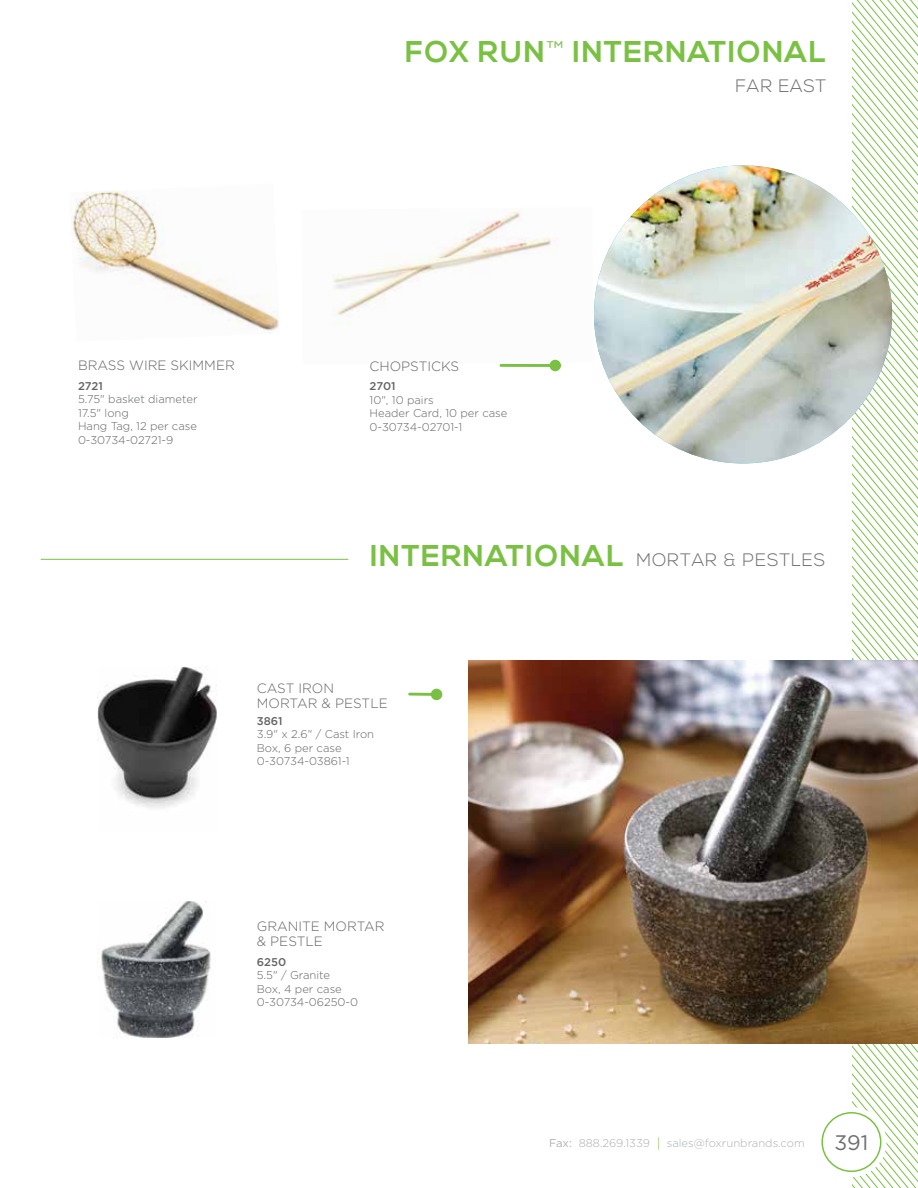
<style>
.page{position:relative;width:918px;height:1188px;background:#fff}
.page>*{position:absolute;margin:0;border:0;box-sizing:border-box;transform-origin:0 0}
.t1{font:700 30px "Nexa";letter-spacing:.04em;color:#7ac143}
.t2{font:21px "Gotham";color:#6d6e71}
.t3{font:300 18px "Nexa";letter-spacing:.04em;color:#6d6e71}
.t4{font:300 13.5px/15px "Gotham";color:#636466}
.t5{font:300 11.25px/13.5px "Gotham";color:#636466}
.t6{font:300 11.25px "Gotham";color:#adafb2}
.t7{font:500 11.25px "Gotham";color:#636466}
.s1{font-weight:300;font-size:24px;color:#7bc144}
.s2{font-weight:700;font-size:30px;color:#7ac143}
.s3{font-weight:400}
.s4{font-size:13.5px;color:#7ac143}
</style>
<div class="page">
<svg style="left:852px;top:0;width:66px;height:1188px"></svg>
<div style="left:816px;top:1107px;width:71px;height:70px;background:#fff;border-radius:50%"></div>
<div style="left:821px;top:1112px;width:60px;height:60px;border:2px solid #7ac143;border-radius:50%"></div>
<img style="left:72px;top:191px;width:207px;height:140px">
<img style="left:333px;top:209px;width:228px;height:156px">
<hr style="left:501px;top:364px;width:54px;height:3px;background:#7ac143">
<div style="left:550px;top:360px;width:11px;height:11px;background:#7ac143;border-radius:50%"></div>
<img style="left:594px;top:165px;width:298px;height:298px;border-radius:149px">
<hr style="left:41px;top:559px;width:307px;height:1px;background:#7ac143">
<img style="left:468px;top:661px;width:450px;height:383px">
<hr style="left:410px;top:693px;width:27px;height:3px;background:#7ac143">
<div style="left:431px;top:689px;width:11px;height:11px;background:#7ac143;border-radius:50%"></div>
<img style="left:98px;top:901px;width:113px;height:137px">
<img style="left:98px;top:667px;width:119px;height:141px">
<h1 class="t1" style="left:405px;top:34px;width:423px">FOX RUN<span class="s1">™</span> INTERNATIONAL</h1>
<h3 class="t3" style="left:736px;top:76px;width:92px">FAR EAST</h3>
<p class="t4" style="left:78px;top:358px;width:158px">BRASS WIRE SKIMMER</p>
<p class="t7" style="left:78px;top:380px;width:26px">2721</p>
<p class="t5" style="left:78px;top:393px;width:121px">5.75" basket diameter<br>17.5" long<br>Hang Tag, 12 per case<br>0-30734-02721-9</p>
<p class="t4" style="left:370px;top:358px;width:91px">CHOPSTICKS</p>
<p class="t7" style="left:370px;top:380px;width:27px">2701</p>
<p class="t5" style="left:370px;top:393px;width:139px">10", 10 pairs<br>Header Card, 10 per case<br>0-30734-02701-1</p>
<h3 class="t3" style="left:370px;top:549px;width:457px"><span class="s2">INTERNATIONAL</span> MORTAR &amp; PESTLES</h3>
<p class="t4" style="left:257px;top:680px;width:132px">CAST IRON<br>MORTAR &amp; PESTLE</p>
<p class="t7" style="left:257px;top:714px;width:27px">3861</p>
<p class="t5" style="left:257px;top:727px;width:119px">3.9" x 2.6" / Cast Iron<br>Box, 6 per case<br>0-30734-03861-1</p>
<p class="t4" style="left:257px;top:918px;width:129px">GRANITE MORTAR &amp; PESTLE</p>
<p class="t7" style="left:257px;top:955px;width:31px">6250</p>
<p class="t5" style="left:257px;top:968px;width:103px">5.5" / Granite<br>Box, 4 per case<br>0-30734-06250-0</p>
<p class="t6" style="left:549px;top:1137px;width:257px"><span class="s3">Fax:</span> 888.269.1339 <span class="s4">|</span> sales@foxrunbrands.com</p>
<h2 class="t2" style="left:835px;top:1131px;width:35px">391</h2>
</div>
